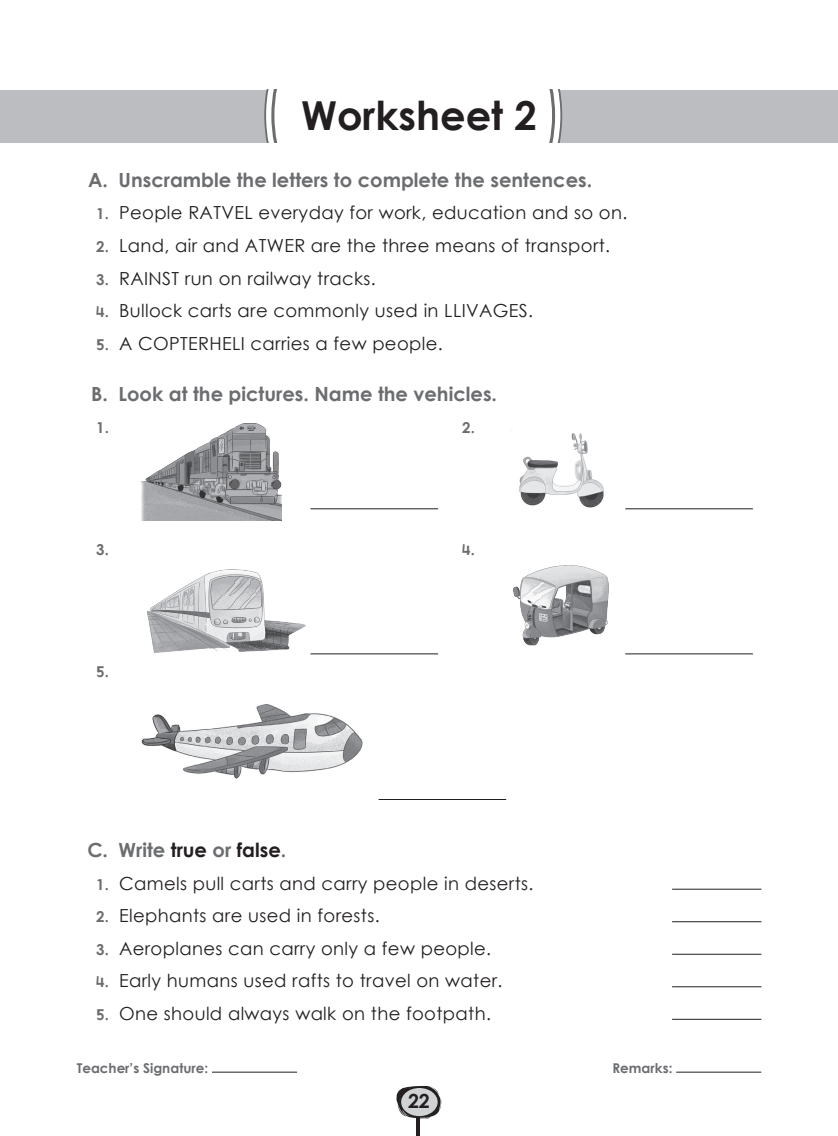
<style>
.page{position:relative;width:838px;height:1136px;background:#fff}
.page>*{position:absolute;margin:0;border:0;box-sizing:border-box;transform-origin:0 0}
.Rubric{font:39.9px "Century Gothic Bold New";color:#231f20}
.Rubric-2{font:19.5px "Century Gothic Bold New";color:#6c6d70}
.t1{font:19.5px "Century Gothic Bold New";color:#231f20}
.Sub_rubric{font:18px "Century Gothic Regular New";letter-spacing:.02em;color:#231f20}
.Sub_rubric-2{font:15px "Century Gothic Bold New";color:#6c6d70}
.t2{font:13.5px "Century Gothic Bold New";color:#6c6d70}
.s1{font-family:"Century Gothic Bold New";font-size:15px;color:#6c6d70}
.s2{color:#231f20}
</style>
<div class="page">
<hr style="left:212px;top:1071px;width:85px;height:1px;background:#231f20">
<hr style="left:676px;top:1071px;width:85px;height:1px;background:#231f20">
<hr style="left:416px;top:1113px;width:4px;height:22px;background:#231f20">
<svg style="left:396px;top:1085px;width:46px;height:33px"></svg>
<div style="left:401px;top:1087px;width:36px;height:28px;background:#d1d2d4;border-radius:50%"></div>
<div style="left:0;top:90px;width:838px;height:52px;background:#bcbdc0"></div>
<div style="left:264px;top:90px;width:298px;height:52px;background:#fff"></div>
<hr style="left:672px;top:888px;width:89px;height:1px;background:#231f20">
<hr style="left:672px;top:921px;width:89px;height:1px;background:#231f20">
<hr style="left:672px;top:953px;width:89px;height:1px;background:#231f20">
<hr style="left:672px;top:986px;width:89px;height:1px;background:#231f20">
<hr style="left:672px;top:1018px;width:89px;height:1px;background:#231f20">
<hr style="left:310px;top:508px;width:128px;height:1px;background:#231f20">
<hr style="left:625px;top:508px;width:128px;height:1px;background:#231f20">
<hr style="left:310px;top:653px;width:128px;height:1px;background:#231f20">
<hr style="left:625px;top:653px;width:128px;height:1px;background:#231f20">
<hr style="left:378px;top:799px;width:128px;height:1px;background:#231f20">
<img style="left:513px;top:565px;width:96px;height:81px">
<img style="left:147px;top:569px;width:159px;height:84px">
<img style="left:141px;top:704px;width:222px;height:75px">
<img style="left:519px;top:433px;width:85px;height:75px">
<img style="left:142px;top:423px;width:140px;height:98px">
<p class="Rubric" style="left:301px;top:85px;width:237px">Worksheet 2</p>
<p class="Rubric-2" style="left:88px;top:165px;width:505px">A. Unscramble the letters to complete the sentences.</p>
<p class="Sub_rubric" style="left:96px;top:200px;width:533px"><span class="s1">1.</span> People RATVEL everyday for work, education and so on.</p>
<p class="Sub_rubric" style="left:96px;top:233px;width:516px"><span class="s1">2.</span> Land, air and ATWER are the three means of transport.</p>
<p class="Sub_rubric" style="left:96px;top:265px;width:281px"><span class="s1">3.</span> RAINST run on railway tracks.</p>
<p class="Sub_rubric" style="left:96px;top:298px;width:438px"><span class="s1">4.</span> Bullock carts are commonly used in LLIVAGES.</p>
<p class="Sub_rubric" style="left:96px;top:330px;width:348px"><span class="s1">5.</span> A COPTERHELI carries a few people.</p>
<p class="Rubric-2" style="left:91px;top:378px;width:407px">B. Look at the pictures. Name the vehicles.</p>
<p class="Sub_rubric-2" style="left:96px;top:416px;width:14px">1.</p>
<p class="Sub_rubric-2" style="left:462px;top:416px;width:14px">2.</p>
<p class="Sub_rubric-2" style="left:96px;top:538px;width:14px">3.</p>
<p class="Sub_rubric-2" style="left:462px;top:538px;width:14px">4.</p>
<p class="Sub_rubric-2" style="left:96px;top:660px;width:14px">5.</p>
<p class="Rubric-2" style="left:87px;top:835px;width:200px">C. Write <span class="s2">true</span> or <span class="s2">false</span>.</p>
<p class="Sub_rubric" style="left:96px;top:870px;width:439px"><span class="s1">1.</span> Camels pull carts and carry people in deserts.</p>
<p class="Sub_rubric" style="left:96px;top:902px;width:285px"><span class="s1">2.</span> Elephants are used in forests.</p>
<p class="Sub_rubric" style="left:96px;top:935px;width:396px"><span class="s1">3.</span> Aeroplanes can carry only a few people.</p>
<p class="Sub_rubric" style="left:96px;top:967px;width:408px"><span class="s1">4.</span> Early humans used rafts to travel on water.</p>
<p class="Sub_rubric" style="left:96px;top:1000px;width:396px"><span class="s1">5.</span> One should always walk on the footpath.</p>
<p class="t2" style="left:77px;top:1057px;width:133px">Teacher’s Signature:</p>
<p class="t2" style="left:612px;top:1057px;width:61px">Remarks:</p>
<p class="t1" style="left:408px;top:1085px;width:23px">22</p>
</div>
